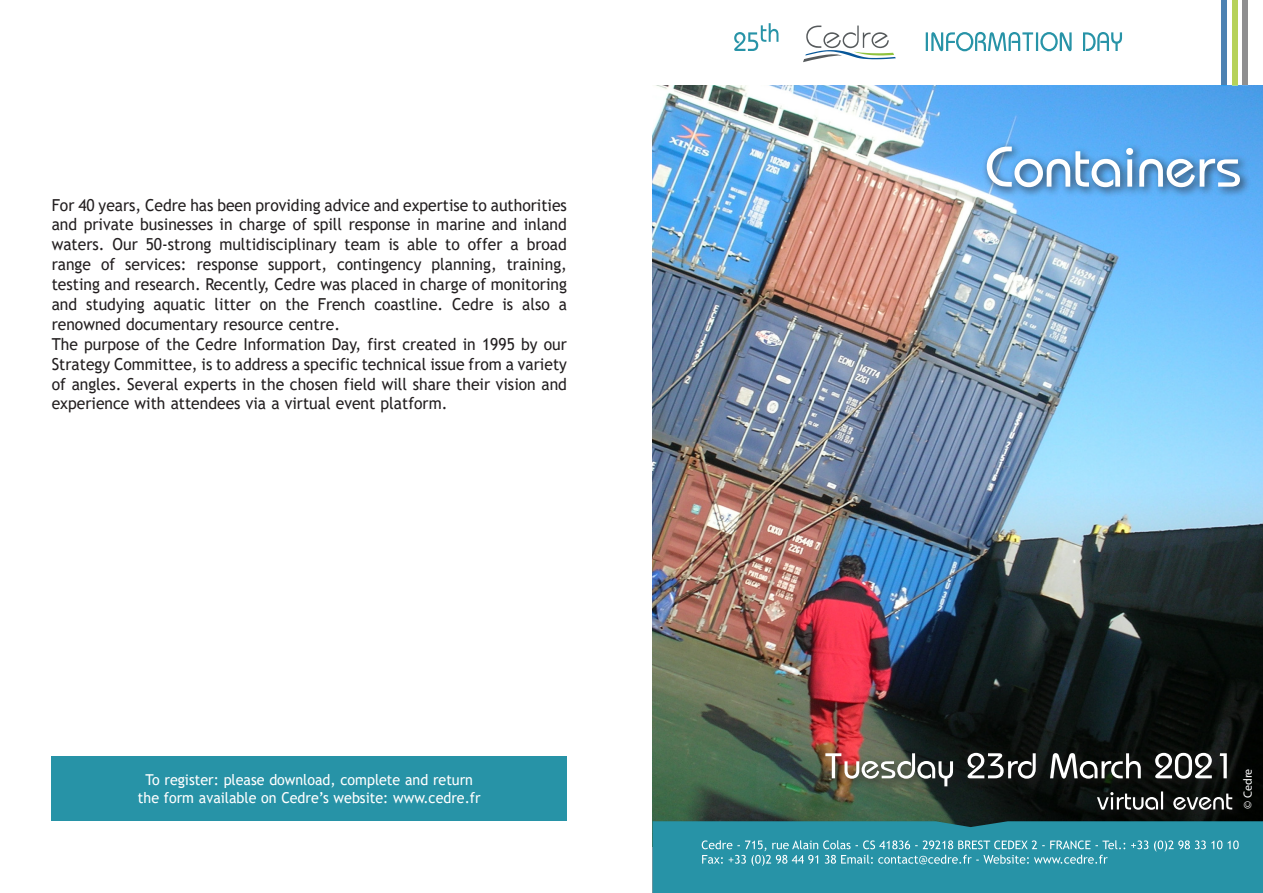
<style>
.page{position:relative;width:1263px;height:893px;background:#fff}
.page>*{position:absolute;margin:0;border:0;box-sizing:border-box;transform-origin:0 0}
.t1{font:16.5px/20px "Trebuchet MS";color:#231f20;text-align:justify;scale:.95 1}
.Normal_e{font:15px/18px "Trebuchet MS";color:#fff;text-align:center;scale:.95 1}
.t2{font:12px "Myriad Pro";letter-spacing:-.005em;color:#fff}
</style>
<div class="page">
<div style="left:1221px;top:0;width:6px;height:85px;background:#4d82b2"></div>
<div style="left:1232px;top:0;width:6px;height:85px;background:#b6d259"></div>
<div style="left:1242px;top:0;width:6px;height:85px;background:#8f8f90"></div>
<img style="left:652px;top:85px;width:611px;height:762px">
<div style="left:982px;top:141px;width:269px;height:57px;background:#231f20;opacity:.75"></div>
<svg style="left:987px;top:147px;width:253px;height:40px"></svg>
<svg style="left:734px;top:23px;width:388px;height:39px"></svg>
<svg style="left:653px;top:821px;width:610px;height:72px;background:#3097a9"></svg>
<div style="left:1093px;top:787px;width:150px;height:34px;background:#231f20;opacity:.75"></div>
<div style="left:52px;top:756px;width:515px;height:65px;background:#2793a7"></div>
<div style="left:821px;top:748px;width:417px;height:49px;background:#231f20;opacity:.75"></div>
<svg style="left:825px;top:753px;width:407px;height:57px;background:#444841"></svg>
<p class="t1" style="left:52px;top:195px;width:544px">For 40 years, Cedre has been providing advice and expertise to authorities and private businesses in charge of spill response in marine and inland waters. Our 50-strong multidisciplinary team is able to offer a broad range of services: response support, contingency planning, training, testing and research. Recently, Cedre was placed in charge of monitoring and studying aquatic litter on the French coastline. Cedre is also a renowned documentary resource centre.</p>
<p class="t1" style="left:52px;top:334px;width:544px">The purpose of the Cedre Information Day, first created in 1995 by our Strategy Committee, is to address a specific technical issue from a variety of angles. Several experts in the chosen field will share their vision and experience with attendees via a virtual event platform.</p>
<p class="Normal_e" style="left:138px;top:770px;width:362px">To register: please download, complete and return the form available on Cedre’s website: www.cedre.fr</p>
<p class="t2" style="left:1240px;top:809px;width:42px;rotate:-90deg">© Cedre</p>
</div>
